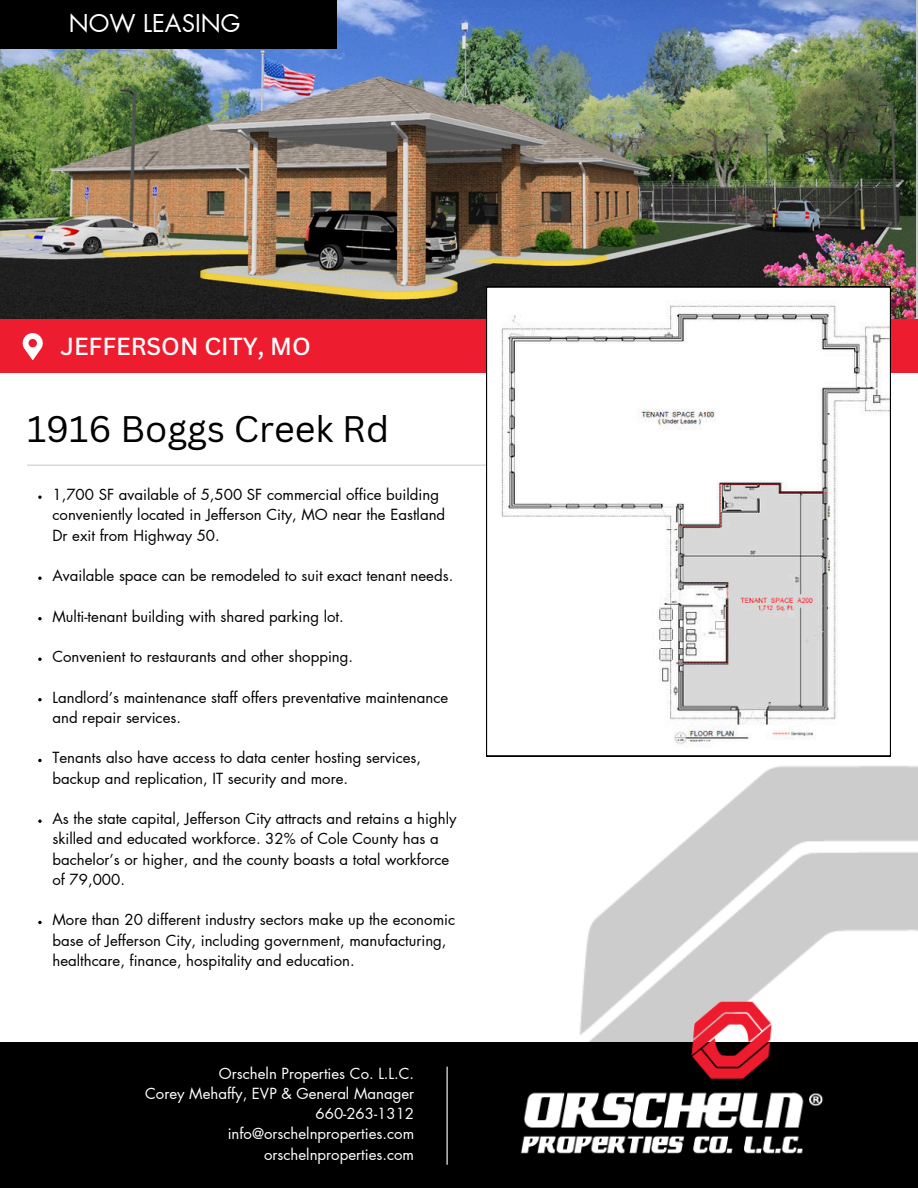
<style>
.page{position:relative;width:918px;height:1188px;background:#fff}
.page>*{position:absolute;margin:0;border:0;box-sizing:border-box;transform-origin:0 0}
.t1{font:36px "Canva Sans";color:#000}
.t2{font:500 24px "Canva Sans";color:#fff}
.t3{font:24px "Futura LT Pro";color:#fff}
.t4{font:15px/20.2px "Futura LT Pro";color:#000}
.t5{font:15px/20.2px "Futura LT Pro";color:#fff;text-align:right}
</style>
<div class="page">
<img style="left:0;top:0;width:916px;height:319px">
<div style="left:0;top:0;width:336px;height:49px;background:#000"></div>
<div style="left:0;top:319px;width:918px;height:54px;background:#ed1c2e"></div>
<img style="left:556px;top:756px;width:362px;height:243px">
<div style="left:0;top:1042px;width:918px;height:146px;background:#000"></div>
<img style="left:520px;top:999px;width:303px;height:155px">
<hr style="left:447px;top:1067px;width:1px;height:98px;background:#fff">
<svg style="left:23px;top:333px;width:20px;height:27px"></svg>
<hr style="left:27px;top:465px;width:864px;height:1px;background:#cdcccb">
<svg style="left:486px;top:287px;width:405px;height:469px"></svg>
<svg style="left:38px;top:496px;width:4px;height:3px"></svg>
<svg style="left:38px;top:577px;width:4px;height:3px"></svg>
<svg style="left:38px;top:617px;width:4px;height:3px"></svg>
<svg style="left:38px;top:658px;width:4px;height:3px"></svg>
<svg style="left:38px;top:698px;width:4px;height:3px"></svg>
<svg style="left:38px;top:759px;width:4px;height:3px"></svg>
<svg style="left:38px;top:820px;width:4px;height:3px"></svg>
<svg style="left:38px;top:921px;width:4px;height:3px"></svg>
<h2 class="t3" style="left:69px;top:6px;width:173px">NOW LEASING</h2>
<h2 class="t2" style="left:60px;top:332px;width:252px">JEFFERSON CITY, MO</h2>
<h1 class="t1" style="left:27px;top:407px;width:364px">1916 Boggs Creek Rd</h1>
<p class="t4" style="left:52px;top:484px;width:394px">1,700 SF available of 5,500 SF commercial office building conveniently located in Jefferson City, MO near the Eastland<br>Dr exit from Highway 50.</p>
<p class="t4" style="left:52px;top:565px;width:402px">Available space can be remodeled to suit exact tenant needs.</p>
<p class="t4" style="left:52px;top:606px;width:293px">Multi-tenant building with shared parking lot.</p>
<p class="t4" style="left:52px;top:646px;width:302px">Convenient to restaurants and other shopping.</p>
<p class="t4" style="left:52px;top:687px;width:397px">Landlord’s maintenance staff offers preventative maintenance and repair services.</p>
<p class="t4" style="left:52px;top:747px;width:370px">Tenants also have access to data center hosting services, backup and replication, IT security and more.</p>
<p class="t4" style="left:52px;top:808px;width:406px">As the state capital, Jefferson City attracts and retains a highly skilled and educated workforce. 32% of Cole County has a bachelor’s or higher, and the county boasts a total workforce of 79,000.</p>
<p class="t4" style="left:52px;top:909px;width:404px">More than 20 different industry sectors make up the economic base of Jefferson City, including government, manufacturing, healthcare, finance, hospitality and education.</p>
<p class="t5" style="left:145px;top:1063px;width:270px">Orscheln Properties Co. L.L.C.<br>Corey Mehaffy, EVP &amp; General Manager<br>660-263-1312 info@orschelnproperties.com orschelnproperties.com</p>
</div>
